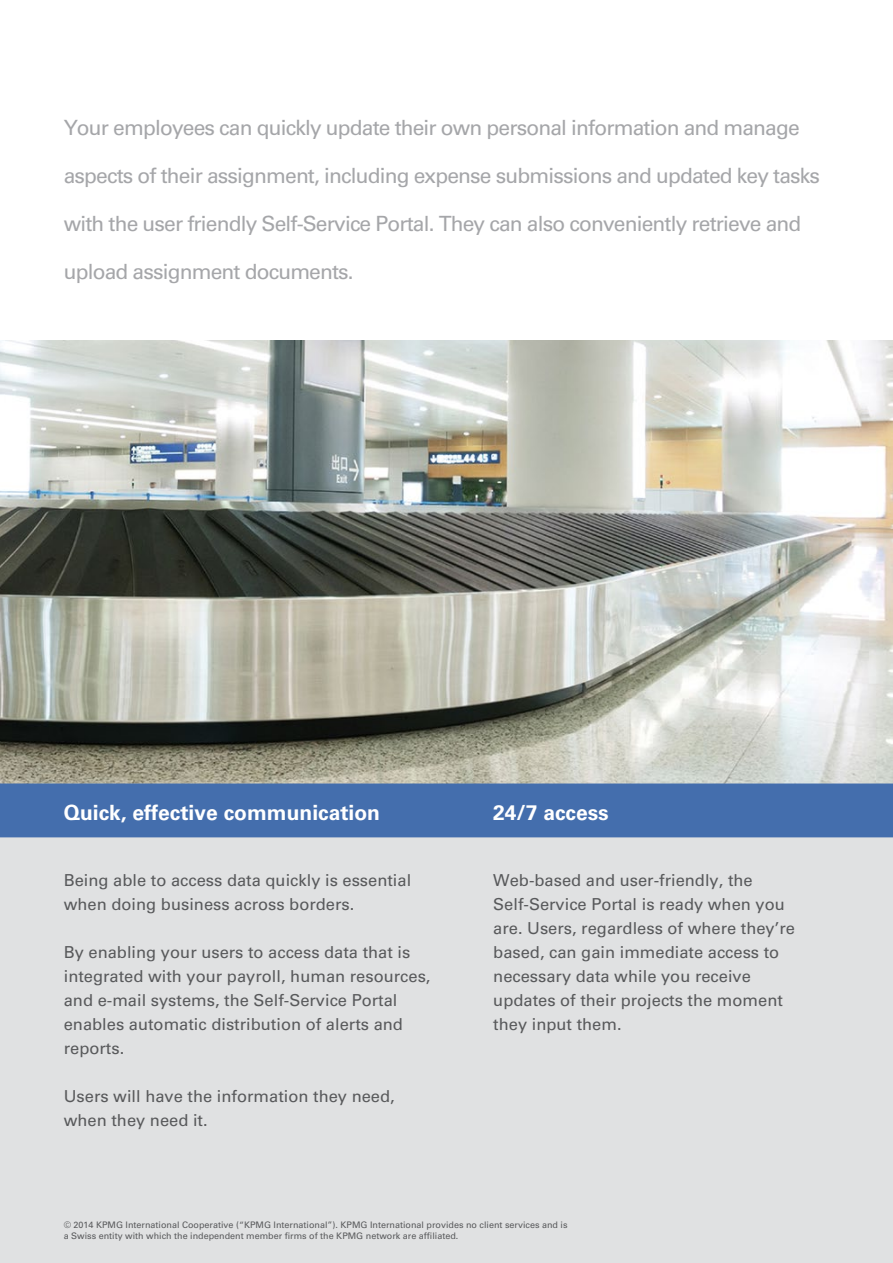
<style>
.page{position:relative;width:893px;height:1263px;background:#fff}
.page>*{position:absolute;margin:0;border:0;box-sizing:border-box;transform-origin:0 0}
.t1{font:21px "Univers 55 Roman";letter-spacing:-.04em;color:#a5a6a9}
.t2{font:700 21px "Univers 65";color:#fff}
.t3{font:16.5px/24px "Univers 55 Roman";color:#58595b}
.t4{font:9px/10.5px "Univers 55 Roman";color:#58595b}
</style>
<div class="page">
<img style="left:0;top:340px;width:893px;height:443px">
<div style="left:0;top:837px;width:893px;height:426px;background:#e0e1e2"></div>
<div style="left:0;top:783px;width:893px;height:54px;background:#446ead"></div>
<p class="t1" style="left:64px;top:115px;width:737px">Your employees can quickly update their own personal information and manage</p>
<p class="t1" style="left:64px;top:163px;width:758px">aspects of their assignment, including expense submissions and updated key tasks</p>
<p class="t1" style="left:64px;top:211px;width:739px">with the user friendly Self-Service Portal. They can also conveniently retrieve and</p>
<p class="t1" style="left:64px;top:259px;width:291px">upload assignment documents.</p>
<p class="t2" style="left:64px;top:800px;width:318px">Quick, effective communication</p>
<p class="t2" style="left:493px;top:800px;width:117px">24/7 access</p>
<p class="t3" style="left:64px;top:868px;width:349px">Being able to access data quickly is essential when doing business across borders.</p>
<p class="t3" style="left:64px;top:940px;width:368px">By enabling your users to access data that is integrated with your payroll, human resources, and e-mail systems, the Self-Service Portal enables automatic distribution of alerts and reports.</p>
<p class="t3" style="left:64px;top:1084px;width:332px">Users will have the information they need, when they need it.</p>
<p class="t3" style="left:493px;top:868px;width:303px">Web-based and user-friendly, the Self-Service Portal is ready when you are. Users, regardless of where they’re based, can gain immediate access to necessary data while you receive updates of their projects the moment they input them.</p>
<p class="t4" style="left:64px;top:1220px;width:505px">© 2014 KPMG International Cooperative (“KPMG International”). KPMG International provides no client services and is a Swiss entity with which the independent member firms of the KPMG network are affiliated.</p>
</div>
